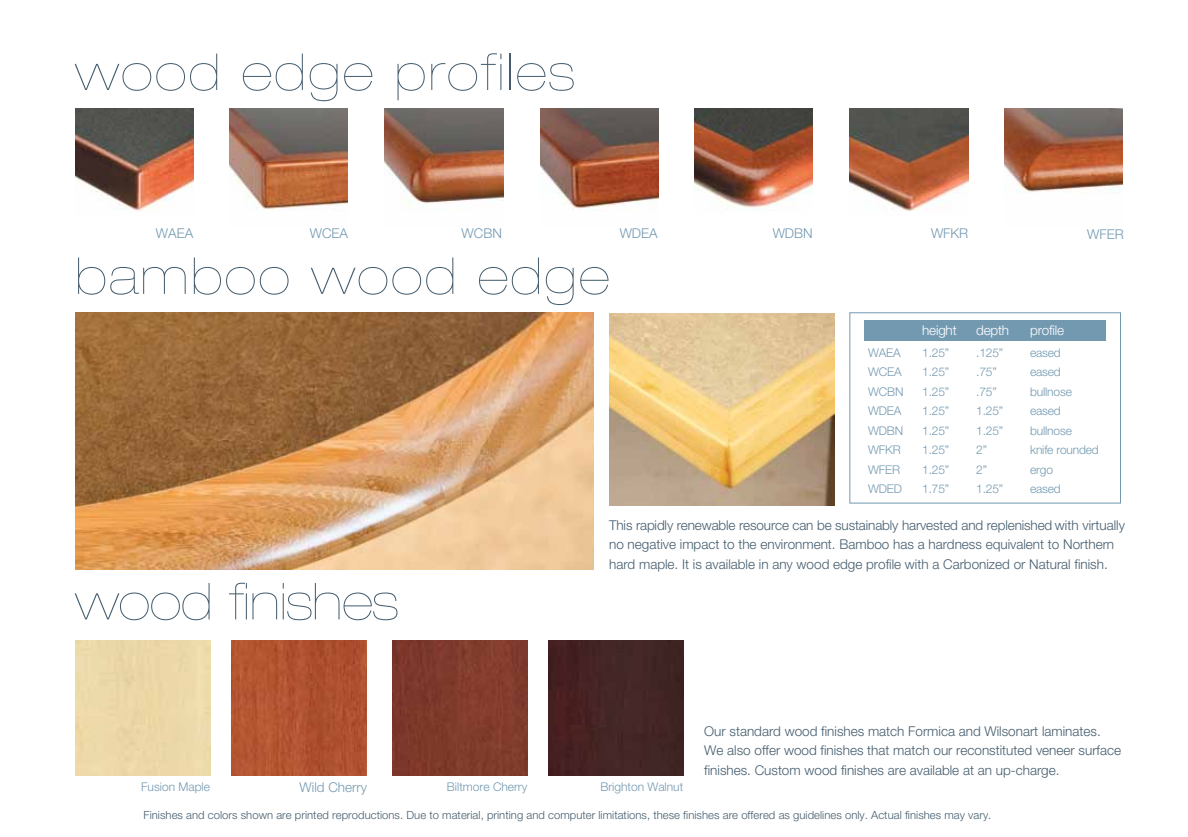
<style>
.page{position:relative;width:1188px;height:837px;background:#fff}
.page>*{position:absolute;margin:0;border:0;box-sizing:border-box;transform-origin:0 0}
.t1{font:900 expanded 51px "Helvetica Neue";letter-spacing:.05em;color:#445c6d}
.t2{font:900 expanded 51px "Helvetica Neue";color:#445c6d}
.t3{font:300 13.5px/19.5px "Helvetica Neue";color:#445c6d}
.t4{font:300 13.5px "Helvetica Neue";color:#7399b1}
.t5{font:300 13.5px "Helvetica Neue";letter-spacing:-.015em;color:#fff}
.t6{font:300 12px "Helvetica Neue";letter-spacing:-.015em;color:#7399b1}
.t7{font:300 11.25px "Helvetica Neue";letter-spacing:.005em;color:#445c6d}
</style>
<div class="page">
<img style="left:75px;top:109px;width:119px;height:102px">
<img style="left:230px;top:109px;width:118px;height:101px">
<img style="left:385px;top:109px;width:118px;height:95px">
<img style="left:540px;top:109px;width:118px;height:101px">
<img style="left:694px;top:109px;width:118px;height:101px">
<img style="left:850px;top:109px;width:118px;height:102px">
<img style="left:1004px;top:109px;width:119px;height:84px">
<img style="left:609px;top:313px;width:225px;height:192px">
<img style="left:75px;top:312px;width:519px;height:257px">
<div style="left:849px;top:312px;width:272px;height:191px;border:1px solid #7399b1"></div>
<div style="left:864px;top:320px;width:242px;height:21px;background:#7399b1"></div>
<img style="left:232px;top:641px;width:135px;height:135px">
<img style="left:392px;top:641px;width:135px;height:135px">
<div style="left:548px;top:640px;width:135px;height:135px;background:#442424"></div>
<h1 class="t1" style="left:75px;top:42px;width:500px">wood edge profiles</h1>
<p class="t4" style="left:156px;top:224px;width:39px">WAEA</p>
<p class="t4" style="left:310px;top:224px;width:40px">WCEA</p>
<p class="t4" style="left:462px;top:225px;width:42px">WCBN</p>
<p class="t4" style="left:620px;top:224px;width:40px">WDEA</p>
<p class="t4" style="left:773px;top:225px;width:42px">WDBN</p>
<p class="t4" style="left:931px;top:225px;width:39px">WFKR</p>
<p class="t4" style="left:1087px;top:226px;width:38px">WFER</p>
<h1 class="t1" style="left:75px;top:246px;width:535px">bamboo wood edge</h1>
<p class="t5" style="left:922px;top:322px;width:36px">height</p>
<p class="t5" style="left:976px;top:322px;width:34px">depth</p>
<p class="t5" style="left:1030px;top:322px;width:35px">profile</p>
<p class="t6" style="left:868px;top:345px;width:34px">WAEA</p>
<p class="t6" style="left:922px;top:345px;width:29px">1.25”</p>
<p class="t6" style="left:976px;top:345px;width:29px">.125”</p>
<p class="t6" style="left:1030px;top:345px;width:32px">eased</p>
<p class="t6" style="left:868px;top:365px;width:35px">WCEA</p>
<p class="t6" style="left:922px;top:365px;width:29px">1.25”</p>
<p class="t6" style="left:976px;top:365px;width:22px">.75”</p>
<p class="t6" style="left:1030px;top:365px;width:32px">eased</p>
<p class="t6" style="left:868px;top:384px;width:37px">WCBN</p>
<p class="t6" style="left:922px;top:384px;width:29px">1.25”</p>
<p class="t6" style="left:976px;top:384px;width:22px">.75”</p>
<p class="t6" style="left:1030px;top:384px;width:43px">bullnose</p>
<p class="t6" style="left:868px;top:404px;width:35px">WDEA</p>
<p class="t6" style="left:922px;top:404px;width:29px">1.25”</p>
<p class="t6" style="left:976px;top:404px;width:29px">1.25”</p>
<p class="t6" style="left:1030px;top:404px;width:32px">eased</p>
<p class="t6" style="left:868px;top:423px;width:37px">WDBN</p>
<p class="t6" style="left:922px;top:423px;width:29px">1.25”</p>
<p class="t6" style="left:976px;top:423px;width:29px">1.25”</p>
<p class="t6" style="left:1030px;top:423px;width:43px">bullnose</p>
<p class="t6" style="left:868px;top:443px;width:34px">WFKR</p>
<p class="t6" style="left:922px;top:443px;width:29px">1.25”</p>
<p class="t6" style="left:976px;top:443px;width:12px">2”</p>
<p class="t6" style="left:1030px;top:443px;width:70px">knife rounded</p>
<p class="t6" style="left:868px;top:462px;width:33px">WFER</p>
<p class="t6" style="left:922px;top:462px;width:29px">1.25”</p>
<p class="t6" style="left:976px;top:462px;width:12px">2”</p>
<p class="t6" style="left:1030px;top:462px;width:24px">ergo</p>
<p class="t6" style="left:868px;top:482px;width:35px">WDED</p>
<p class="t6" style="left:922px;top:482px;width:29px">1.75”</p>
<p class="t6" style="left:976px;top:482px;width:29px">1.25”</p>
<p class="t6" style="left:1030px;top:482px;width:32px">eased</p>
<h1 class="t2" style="left:75px;top:572px;width:324px">wood finishes</h1>
<p class="t3" style="left:609px;top:515px;width:517px">This rapidly renewable resource can be sustainably harvested and replenished with virtually no negative impact to the environment. Bamboo has a hardness equivalent to Northern hard maple. It is available in any wood edge profile with a Carbonized or Natural finish.</p>
<p class="t3" style="left:704px;top:721px;width:418px">Our standard wood finishes match Formica and Wilsonart laminates.<br>We also offer wood finishes that match our reconstituted veneer surface finishes. Custom wood finishes are available at an up-charge.</p>
<p class="t6" style="left:141px;top:779px;width:70px">Fusion Maple</p>
<p class="t4" style="left:300px;top:779px;width:69px">Wild Cherry</p>
<p class="t6" style="left:447px;top:779px;width:82px">Biltmore Cherry</p>
<p class="t6" style="left:600px;top:779px;width:84px">Brighton Walnut</p>
<p class="t7" style="left:144px;top:808px;width:849px">Finishes and colors shown are printed reproductions. Due to material, printing and computer limitations, these finishes are offered as guidelines only. Actual finishes may vary.</p>
</div>
